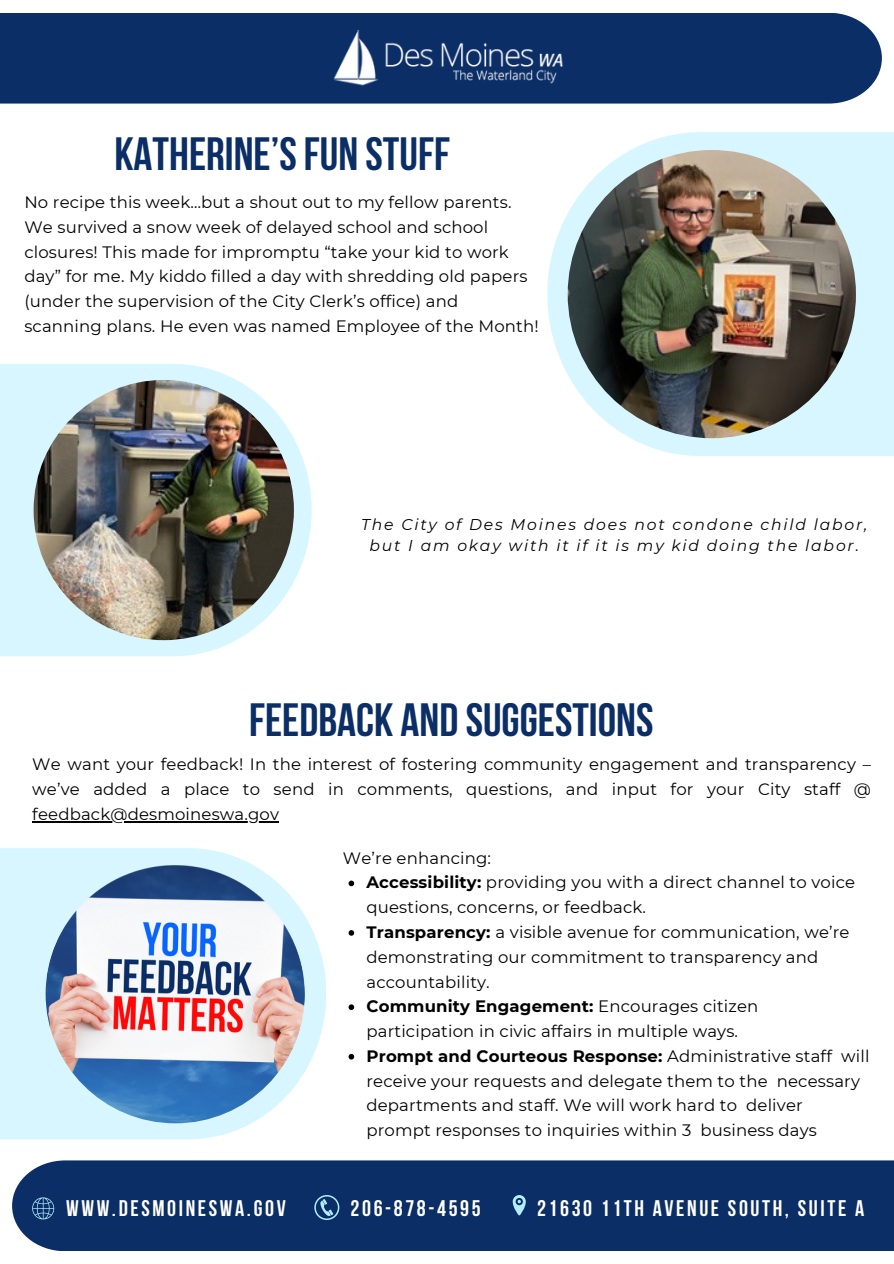
<style>
.page{position:relative;width:894px;height:1264px;background:#fff}
.page>*{position:absolute;margin:0;border:0;box-sizing:border-box;transform-origin:0 0}
.t1{font:700 46.5px "Bebas Neue";color:#0b2e66}
.t2{font:700 22.5px "Bebas Neue";letter-spacing:.115em;color:#fffff9}
.t3{font:16.5px/24.8px "Montserrat";letter-spacing:.01em;color:#000}
.t4{font:italic 15.6px/21px "Montserrat";letter-spacing:.115em;color:#000;text-align:center}
.s1{font-weight:700}
</style>
<div class="page">
<svg style="left:547px;top:132px;width:346px;height:324px;fill:#d8f6ff"></svg>
<img style="left:567px;top:150px;width:288px;height:288px;border-radius:50%">
<svg style="left:0;top:848px;width:326px;height:291px;fill:#d8f6ff"></svg>
<img style="left:46px;top:864px;width:259px;height:259px;border-radius:50%">
<div style="left:0;top:13px;width:881px;height:91px;background:#0b2e66"></div>
<img style="left:332px;top:31px;width:232px;height:56px">
<div style="left:12px;top:1160px;width:881px;height:91px;background:#0b2e66"></div>
<svg style="left:314px;top:1194px;width:25px;height:25px"></svg>
<svg style="left:512px;top:1194px;width:13px;height:21px"></svg>
<svg style="left:32px;top:1197px;width:22px;height:22px"></svg>
<hr style="left:32px;top:821px;width:247px;height:1px;background:#000">
<svg style="left:348px;top:880px;width:6px;height:6px"></svg>
<svg style="left:348px;top:930px;width:6px;height:5px"></svg>
<svg style="left:348px;top:1004px;width:6px;height:6px"></svg>
<svg style="left:348px;top:1053px;width:6px;height:6px"></svg>
<svg style="left:0;top:364px;width:311px;height:292px;fill:#d8f6ff"></svg>
<img style="left:34px;top:380px;width:260px;height:260px;border-radius:50%">
<p class="t1" style="left:114px;top:135px;width:337px">KATHERINE’SFUN STUFF</p>
<p class="t3" style="left:24px;top:190px;width:515px">No recipe this week…but a shout out to my fellow parents.<br>We survived a snow week of delayed school and school closures! This made for impromptu “take your kid to work day” for me. My kiddo filled a day with shredding old papers (under the supervision of the City Clerk’s office) and scanning plans. He even was named Employee of the Month!</p>
<p class="t4" style="left:361px;top:514px;width:508px">The City of Des Moines does not condone child labor, but I am okay with it if it is my kid doing the labor.</p>
<p class="t1" style="left:249px;top:700px;width:406px">FEEDBACK AND SUGGESTIONS</p>
<h1 class="t3" style="left:32px;top:752px;width:839px">We want your feedback! In the interest of fostering community engagement and transparency – we’ve added a place to send in comments, questions, and input for your City staff @</h1>
<p class="t3" style="left:32px;top:801px;width:248px">feedback@desmoineswa.gov</p>
<p class="t3" style="left:343px;top:845px;width:150px">We’re enhancing:</p>
<p class="t3" style="left:366px;top:870px;width:490px"><span class="s1">Accessibility:</span> providing you with a direct channel to voice questions, concerns, or feedback.</p>
<p class="t3" style="left:366px;top:919px;width:484px"><span class="s1">Transparency:</span> a visible avenue for communication, we’re demonstrating our commitment to transparency and accountability.</p>
<p class="t3" style="left:366px;top:993px;width:393px"><span class="s1">Community Engagement:</span> Encourages citizen participation in civic affairs in multiple ways.</p>
<p class="t3" style="left:366px;top:1043px;width:504px"><span class="s1">Prompt and Courteous Response:</span> Administrative staff will receive your requests and delegate them to the necessary departments and staff. We will work hard to deliver prompt responses to inquiries within 3 business days</p>
<p class="t2" style="left:66px;top:1199px;width:221px">WWW.DESMOINESWA.GOV</p>
<p class="t2" style="left:350px;top:1199px;width:131px">206-878-4595</p>
<p class="t2" style="left:537px;top:1199px;width:328px">21630 11TH AVENUE SOUTH, SUITE A</p>
</div>
